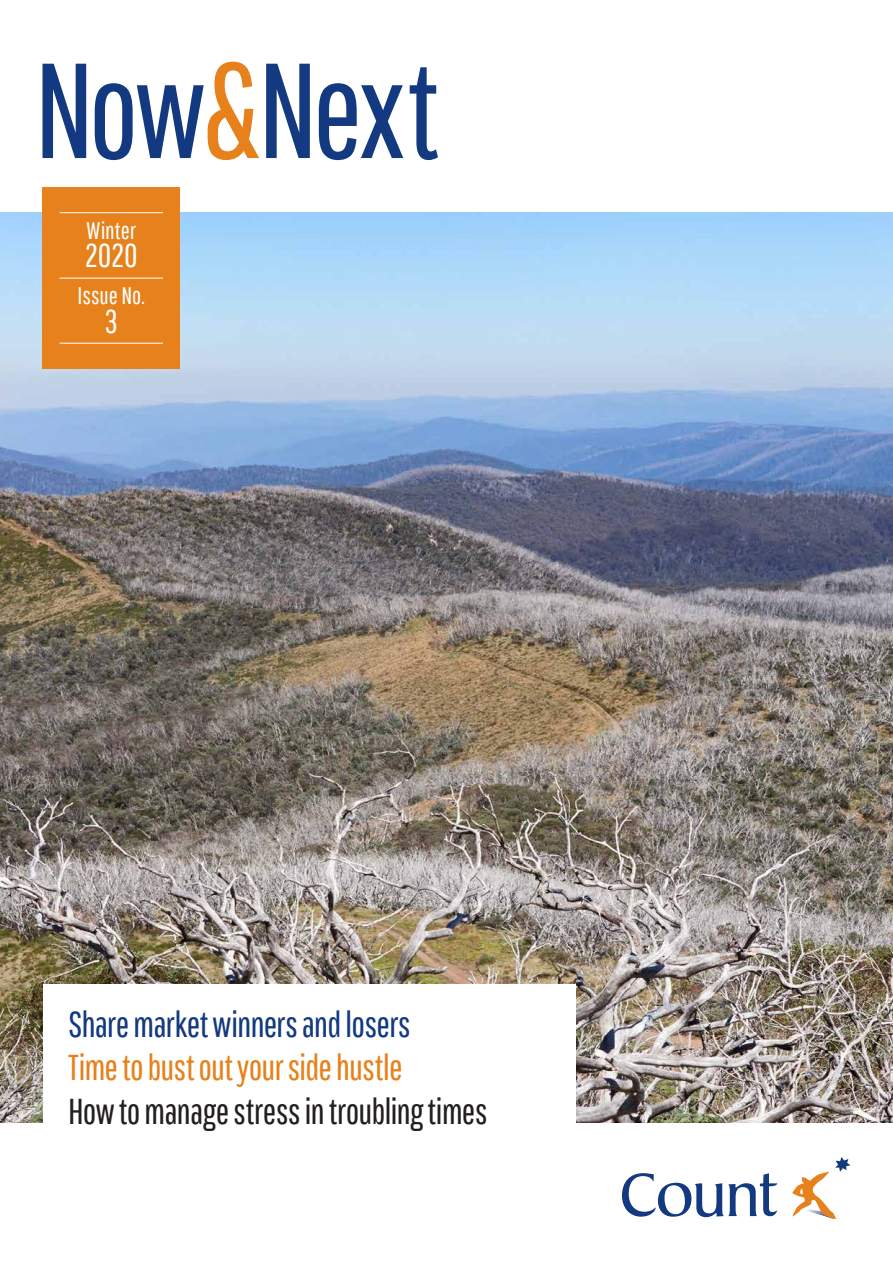
<style>
.page{position:relative;width:893px;height:1263px;background:#fff}
.page>*{position:absolute;margin:0;border:0;box-sizing:border-box;transform-origin:0 0}
.t1{font:36px "Pathway Gothic One";letter-spacing:-.02em;color:#231f20}
.t2{font:36px "Pathway Gothic One";letter-spacing:-.025em;color:#133980}
.t3{font:36px "Pathway Gothic One";letter-spacing:-.025em;color:#e6811c}
.t4{font:33px "Pathway Gothic One";color:#fff}
.t5{font:24px "Pathway Gothic One";letter-spacing:-.005em;color:#fff}
</style>
<div class="page">
<img style="left:0;top:213px;width:893px;height:910px">
<div style="left:43px;top:984px;width:532px;height:228px;background:#fff"></div>
<svg style="left:266px;top:64px;width:172px;height:96px"></svg>
<svg style="left:43px;top:62px;width:216px;height:98px"></svg>
<svg style="left:622px;top:1173px;width:155px;height:44px"></svg>
<svg style="left:792px;top:1157px;width:58px;height:62px"></svg>
<div style="left:43px;top:187px;width:137px;height:182px;background:#e6811c"></div>
<hr style="left:60px;top:212px;width:103px;height:1px;background:#fff">
<hr style="left:60px;top:278px;width:103px;height:1px;background:#fff">
<hr style="left:60px;top:343px;width:103px;height:1px;background:#fff">
<p class="t5" style="left:87px;top:216px;width:51px">Winter</p>
<p class="t4" style="left:85px;top:236px;width:55px">2020</p>
<p class="t5" style="left:78px;top:281px;width:69px">Issue No.</p>
<p class="t4" style="left:105px;top:301px;width:15px">3</p>
<p class="t2" style="left:68px;top:1002px;width:344px">Share market winners and losers</p>
<p class="t3" style="left:68px;top:1045px;width:336px">Time to bust out your side hustle</p>
<p class="t1" style="left:68px;top:1090px;width:421px">How to manage stress in troubling times</p>
</div>
